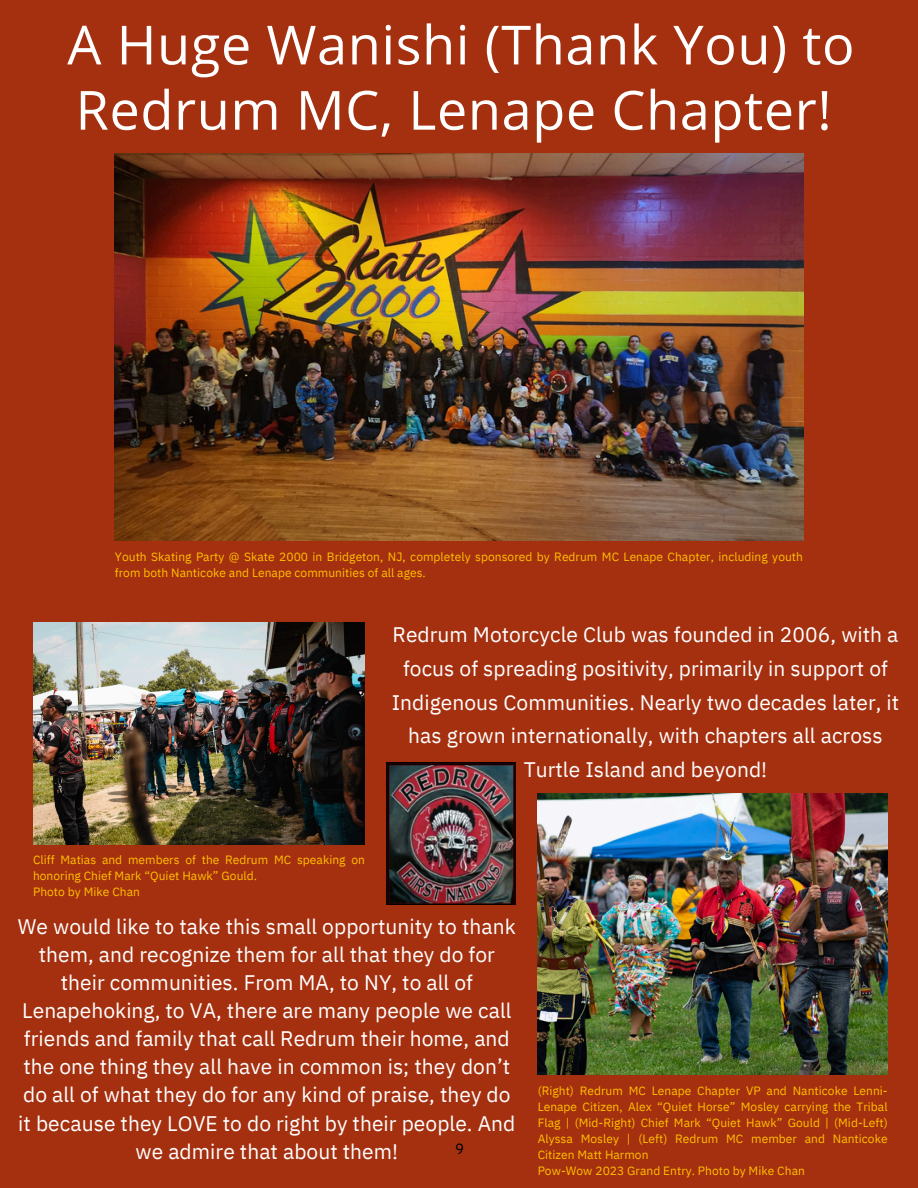
<style>
.page{position:relative;width:918px;height:1188px;background:#a5300f}
.page>*{position:absolute;margin:0;border:0;box-sizing:border-box;transform-origin:0 0}
.t1{font:54px/65.2px "Open Sans";letter-spacing:.01em;color:#fff}
.t2{font:21px/28.2px "IBM Plex Sans";letter-spacing:.005em;color:#fff;text-align:center}
.t3{font:15px "IBM Plex Sans";color:#000}
.t4{font:12px/16px "IBM Plex Sans";letter-spacing:.005em;color:#ffc000}
</style>
<div class="page">
<img style="left:115px;top:154px;width:688px;height:387px">
<img style="left:33px;top:623px;width:332px;height:221px">
<img style="left:538px;top:793px;width:349px;height:281px">
<img style="left:386px;top:763px;width:130px;height:141px">
<p class="t1" style="left:67px;top:11px;width:789px">A Huge Wanishi (Thank You) to<br>Redrum MC, Lenape Chapter!</p>
<p class="t4" style="left:115px;top:548px;width:690px">Youth Skating Party @ Skate 2000 in Bridgeton, NJ, completely sponsored by Redrum MC Lenape Chapter, including youth from both Nanticoke and Lenape communities of all ages.</p>
<p class="t2" style="left:392px;top:617px;width:509px;line-height:33.8px">Redrum Motorcycle Club was founded in 2006, with a focus of spreading positivity, primarily in support of Indigenous Communities. Nearly two decades later, it has grown internationally, with chapters all across Turtle Island and beyond!</p>
<h2 class="t4" style="left:33px;top:852px;width:333px">Cliff Matias and members of the Redrum MC speaking on honoring Chief Mark “Quiet Hawk” Gould.</h2>
<p class="t4" style="left:33px;top:884px;width:108px">Photo by Mike Chan</p>
<p class="t2" style="left:18px;top:912px;width:499px">We would like to take this small opportunity to thank them, and recognize them for all that they do for their communities. From MA, to NY, to all of Lenapehoking, to VA, there are many people we call friends and family that call Redrum their home, and the one thing they all have in common is; they don’t do all of what they do for any kind of praise, they do it because they LOVE to do right by their people. And we admire that about them!</p>
<h2 class="t3" style="left:455px;top:1138px;width:10px">9</h2>
<p class="t4" style="left:538px;top:1082px;width:352px;text-align:justify">(Right) Redrum MC Lenape Chapter VP and Nanticoke Lenni-Lenape Citizen, Alex “Quiet Horse” Mosley carrying the Tribal Flag | (Mid-Right) Chief Mark “Quiet Hawk” Gould | (Mid-Left)<br>Alyssa Mosley | (Left) Redrum MC member and Nanticoke Citizen Matt Harmon</p>
<p class="t4" style="left:538px;top:1162px;width:269px">Pow-Wow 2023 Grand Entry. Photo by Mike Chan</p>
</div>
